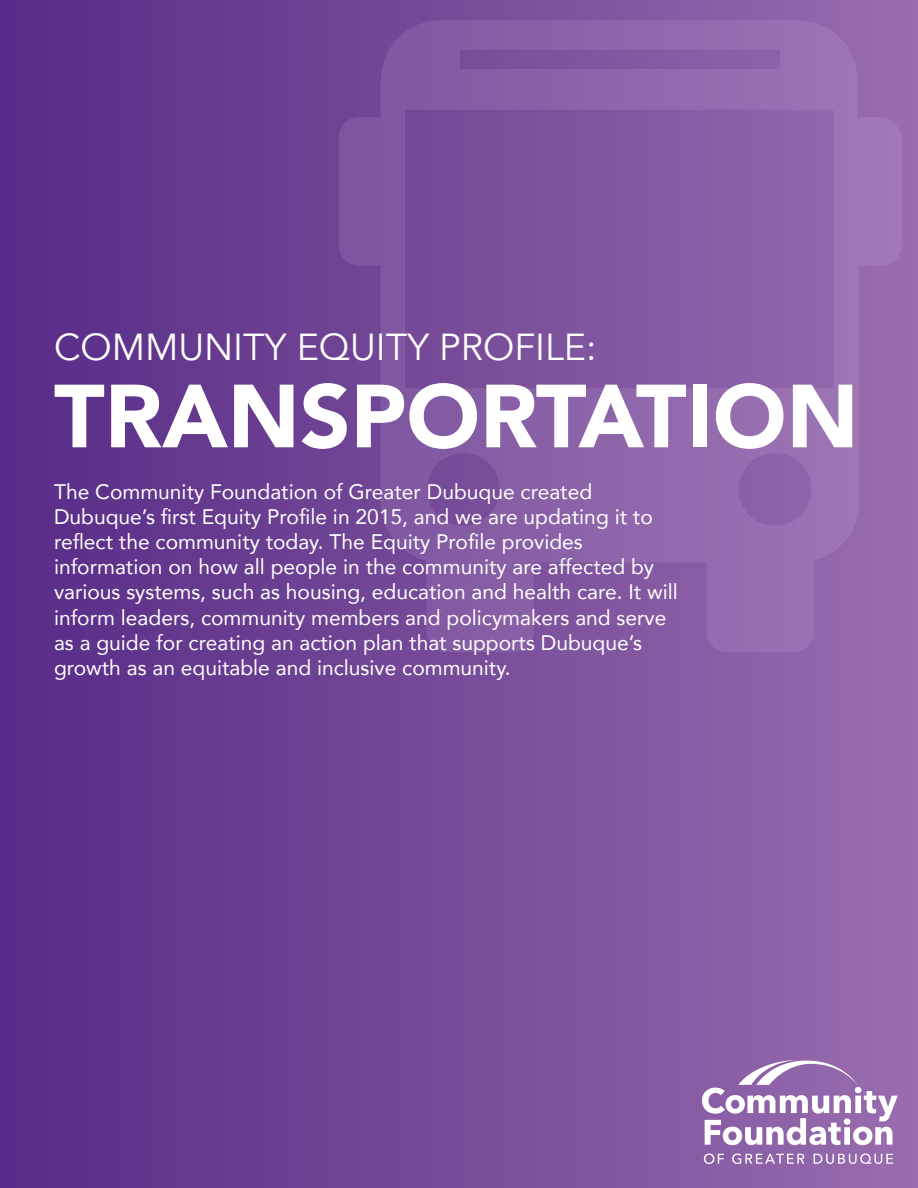
<style>
.page{position:relative;width:918px;height:1188px;background:#fff}
.page>*{position:absolute;margin:0;border:0;box-sizing:border-box;transform-origin:0 0}
.t1{font:900 88.5px "Avenir";color:#fff}
.t2{font:37.5px "Avenir";color:#fff}
.t3{font:21px/25.2px "Avenir";color:#fff}
</style>
<div class="page">
<div style="left:0;top:0;width:918px;height:1188px;background:linear-gradient(to right,#572b86,#986cad)"></div>
<img style="left:294px;top:9px;width:624px;height:653px">
<svg style="left:704px;top:1154px;width:20px;height:9px"></svg>
<svg style="left:732px;top:1154px;width:73px;height:9px"></svg>
<svg style="left:814px;top:1154px;width:79px;height:9px"></svg>
<svg style="left:702px;top:1061px;width:196px;height:84px"></svg>
<p class="t2" style="left:54px;top:325px;width:544px">COMMUNITY EQUITY PROFILE:</p>
<p class="t1" style="left:54px;top:341px;width:806px">TRANSPORTATION</p>
<p class="t3" style="left:54px;top:478px;width:600px">The Community Foundation of Greater Dubuque created<br>Dubuque’s first Equity Profile in 2015, and we are updating it to reflect the community today. The Equity Profile provides</p>
<p class="t3" style="left:54px;top:554px;width:625px">information on how all people in the community are affected by various systems, such as housing, education and health care. It will inform leaders, community members and policymakers and serve as a guide for creating an action plan that supports Dubuque’s growth as an equitable and inclusive community.</p>
</div>
